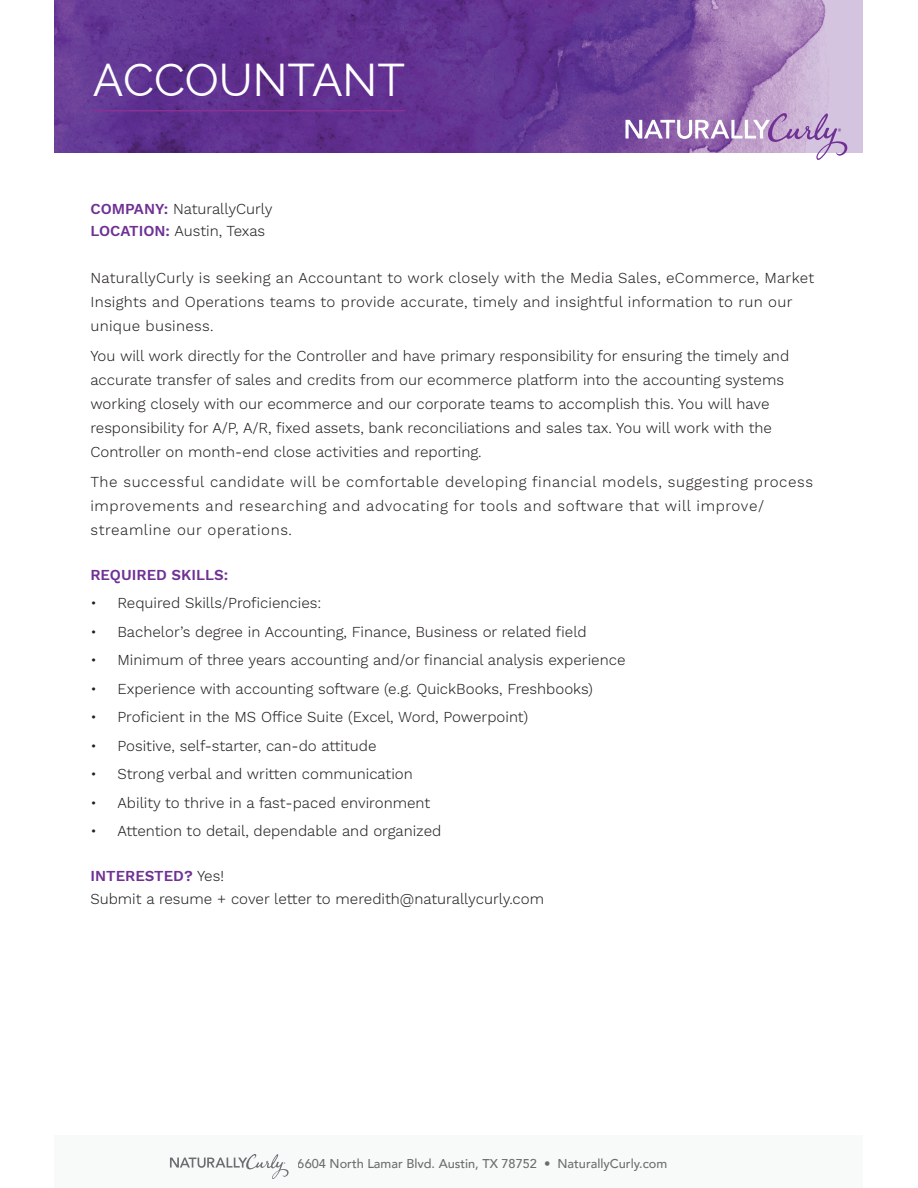
<style>
.page{position:relative;width:918px;height:1188px;background:#fff}
.page>*{position:absolute;margin:0;border:0;box-sizing:border-box;transform-origin:0 0}
.t1{font:45px "Raleway";color:#fff}
.t2{font:300 15px/24px "Work Sans";color:#231f20}
.t3{font:300 15px/24px "Work Sans";letter-spacing:.04em;color:#231f20}
.t4{font:300 15px/24px "Work Sans";letter-spacing:.02em;color:#231f20}
.t5{font:600 15px "Work Sans";color:#6f3194}
.t6{font:500 12.75px "Avenir";color:#3e3e3f}
.s1{font-weight:600;color:#6f3194}
</style>
<div class="page">
<svg style="left:55px;top:0;width:808px;height:153px;background:#71459a"></svg>
<hr style="left:93px;top:110px;width:312px;height:1px;background:#8a3293">
<svg style="left:625px;top:112px;width:223px;height:48px"></svg>
<div style="left:55px;top:1135px;width:808px;height:53px;background:#f2f3f4"></div>
<svg style="left:170px;top:1154px;width:119px;height:25px"></svg>
<h1 class="t1" style="left:93px;top:54px;width:314px">ACCOUNTANT</h1>
<p class="t2" style="left:90px;top:198px;width:184px;line-height:22.5px"><span class="s1">COMPANY:</span> NaturallyCurly<br><span class="s1">LOCATION:</span> Austin, Texas</p>
<p class="t4" style="left:90px;top:266px;width:725px">NaturallyCurly is seeking an Accountant to work closely with the Media Sales, eCommerce, Market<br>Insights and Operations teams to provide accurate, timely and insightful information to run our unique business.</p>
<p class="t2" style="left:90px;top:344px;width:700px">You will work directly for the Controller and have primary responsibility for ensuring the timely and accurate transfer of sales and credits from our ecommerce platform into the accounting systems working closely with our ecommerce and our corporate teams to accomplish this. You will have responsibility for A/P, A/R, fixed assets, bank reconciliations and sales tax. You will work with the Controller on month-end close activities and reporting.</p>
<p class="t3" style="left:90px;top:470px;width:724px">The successful candidate will be comfortable developing financial models, suggesting process improvements and researching and advocating for tools and software that will improve/ streamline our operations.</p>
<p class="t5" style="left:90px;top:566px;width:139px">REQUIRED SKILLS:</p>
<p class="t2" style="left:90px;top:592px;width:232px">• Required Skills/Proficiencies:</p>
<p class="t2" style="left:90px;top:620px;width:498px">• Bachelor’s degree in Accounting, Finance, Business or related field</p>
<p class="t2" style="left:90px;top:649px;width:537px">• Minimum of three years accounting and/or financial analysis experience</p>
<p class="t2" style="left:90px;top:677px;width:504px">• Experience with accounting software (e.g. QuickBooks, Freshbooks)</p>
<p class="t2" style="left:90px;top:706px;width:439px">• Proficient in the MS Office Suite (Excel, Word, Powerpoint)</p>
<p class="t2" style="left:90px;top:734px;width:288px">• Positive, self-starter, can-do attitude</p>
<p class="t2" style="left:90px;top:763px;width:324px">• Strong verbal and written communication</p>
<p class="t2" style="left:90px;top:791px;width:341px">• Ability to thrive in a fast-paced environment</p>
<p class="t2" style="left:90px;top:820px;width:353px">• Attention to detail, dependable and organized</p>
<p class="t2" style="left:90px;top:866px;width:455px;line-height:22.5px"><span class="s1">INTERESTED?</span> Yes!<br>Submit a resume + cover letter to meredith@naturallycurly.com</p>
<p class="t6" style="left:298px;top:1152px;width:371px">6604 North Lamar Blvd. Austin, TX 78752 • NaturallyCurly.com</p>
</div>
